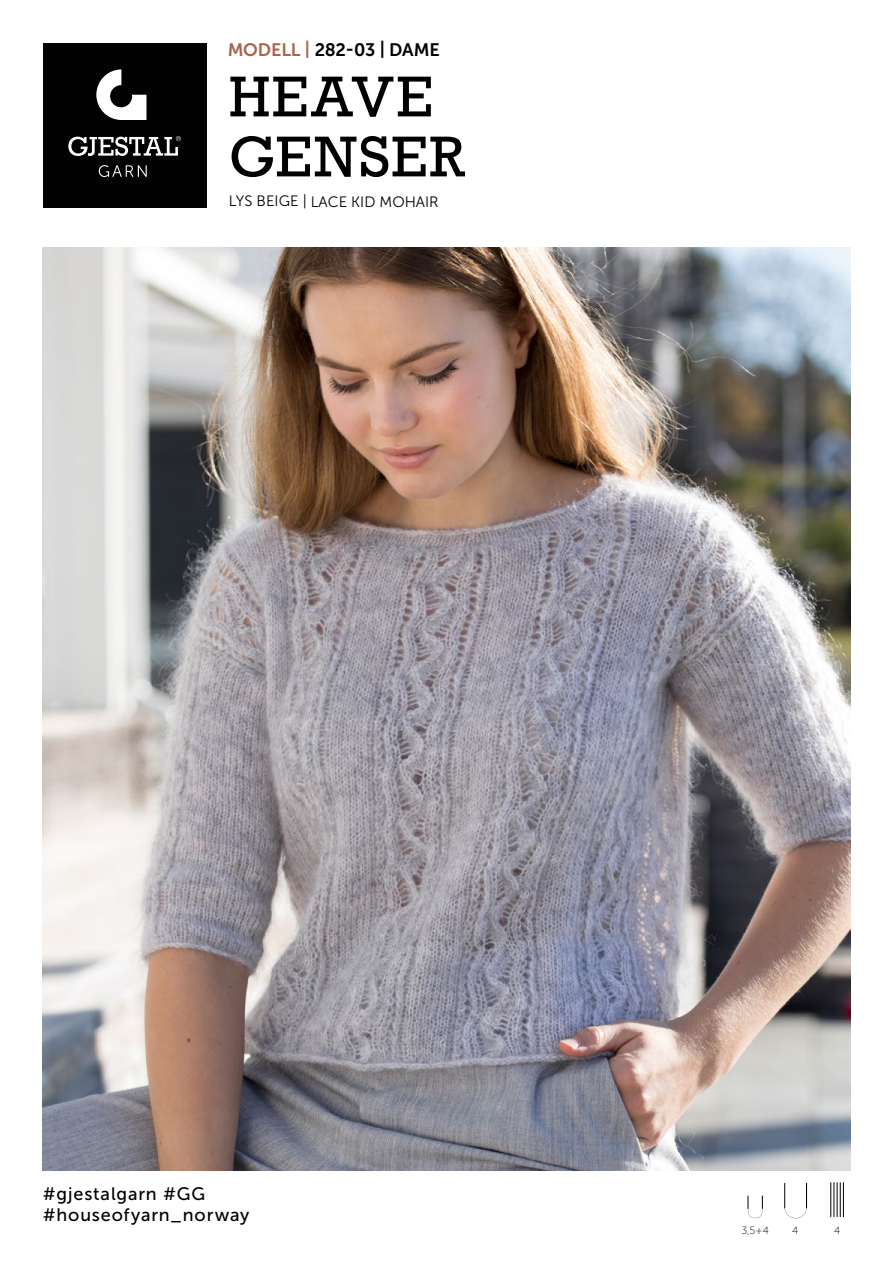
<style>
.page{position:relative;width:893px;height:1263px;background:#fff}
.page>*{position:absolute;margin:0;border:0;box-sizing:border-box;transform-origin:0 0}
.t1{font:54px "Rockwell";letter-spacing:.035em;color:#000}
.t2{font:18px/21px "Museo Sans 500";letter-spacing:.045em;color:#000}
.t3{font:18px "Museo Sans 700";letter-spacing:-.01em;color:#000}
.t4{font:15px "Museo Sans 300";color:#000}
.t5{font:10.5px "Museo Sans 100";color:#000}
.s1{color:#a7654b}
</style>
<div class="page">
<div style="left:43px;top:43px;width:164px;height:164px;background:#020203"></div>
<svg style="left:68px;top:136px;width:113px;height:20px"></svg>
<svg style="left:96px;top:69px;width:50px;height:51px"></svg>
<svg style="left:99px;top:165px;width:48px;height:12px"></svg>
<img style="left:43px;top:248px;width:807px;height:923px">
<svg style="left:784px;top:1183px;width:23px;height:35px"></svg>
<svg style="left:747px;top:1195px;width:16px;height:23px"></svg>
<hr style="left:830px;top:1182px;width:1px;height:35px;background:#000">
<hr style="left:833px;top:1182px;width:1px;height:35px;background:#000">
<hr style="left:837px;top:1182px;width:1px;height:35px;background:#000">
<hr style="left:840px;top:1182px;width:1px;height:35px;background:#000">
<hr style="left:843px;top:1182px;width:1px;height:35px;background:#000">
<p class="t3" style="left:228px;top:40px;width:214px"><span class="s1">MODELL |</span> 282-03 | DAME</p>
<p class="t1" style="left:229px;top:63px;width:205px">HEAVE</p>
<p class="t1" style="left:229px;top:123px;width:238px">GENSER</p>
<p class="t4" style="left:229px;top:194px;width:211px">LYS BEIGE | LACE KID MOHAIR</p>
<p class="t2" style="left:43px;top:1183px;width:208px">#gjestalgarn #GG #houseofyarn_norway</p>
<p class="t5" style="left:742px;top:1225px;width:29px">3,5+4</p>
<p class="t5" style="left:792px;top:1225px;width:8px">4</p>
<p class="t5" style="left:834px;top:1225px;width:8px">4</p>
</div>
